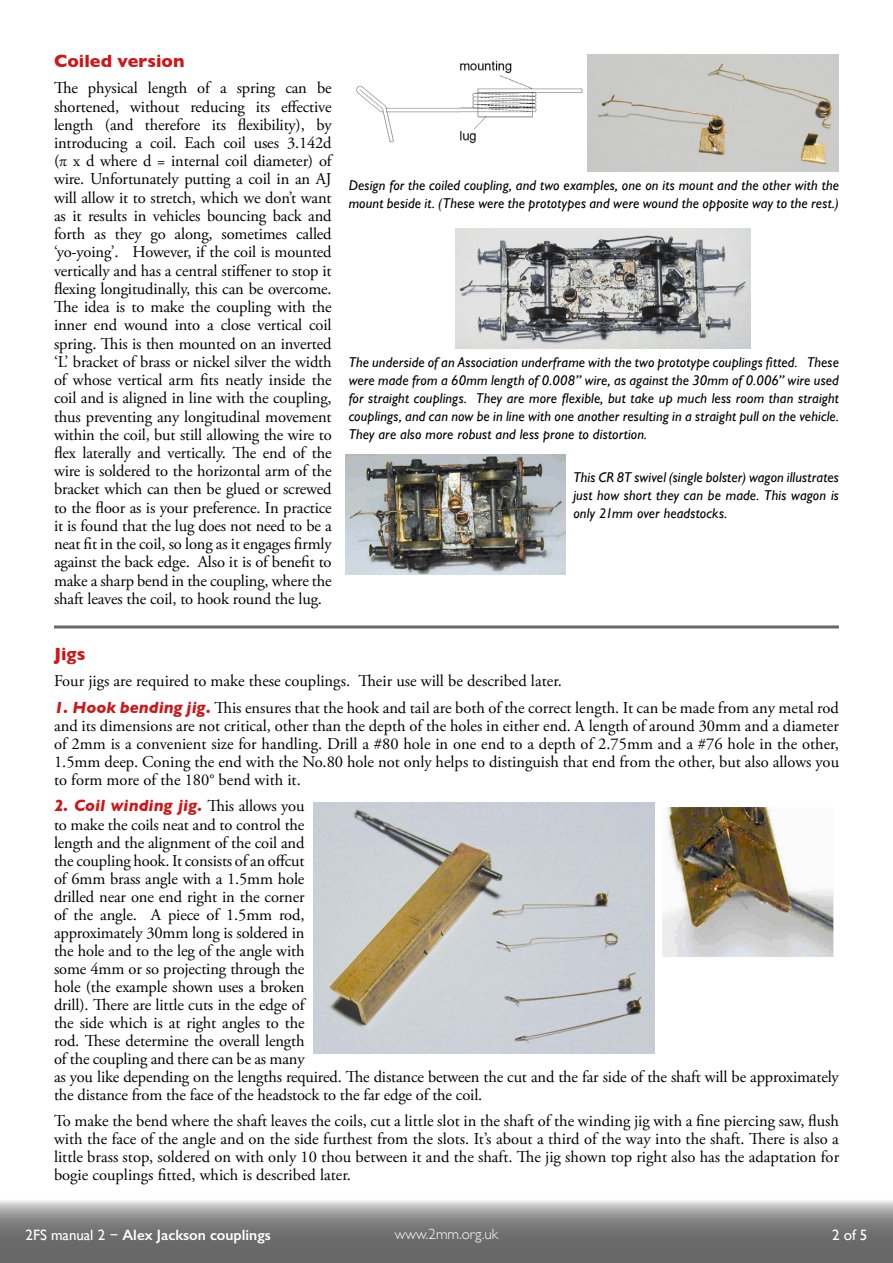
<style>
.page{position:relative;width:893px;height:1263px;background:#fff}
.page>*{position:absolute;margin:0;border:0;box-sizing:border-box;transform-origin:0 0}
.t1{font:700 18px "Gill Sans";color:#cd1719}
.t2{font:16.5px/18.3px "Adobe Garamond Pro";letter-spacing:-.01em;color:#000;text-align:justify}
.t3{font:italic 700 16.5px "Gill Sans";color:#cd1719}
.t4{font:600 15px "Gill Sans";color:#fff}
.t5{font:300 15px "Gill Sans";color:#fff}
.t6{font:15px "Gill Sans";color:#fff}
.t7{font:italic 14.25px/18px "Gill Sans";letter-spacing:.01em;color:#000;text-align:justify}
.s1{font-family:"Gill Sans";font-weight:700;font-style:italic;color:#cd1719}
.s2{font-family:"Adobe Garamond Pro";font-weight:400;font-style:normal;color:#000}
.s3{font-weight:400}
.s4{font-weight:400;font-style:italic}
</style>
<div class="page">
<svg style="left:0;top:1200px;width:893px;height:63px;background:#848484"></svg>
<hr style="left:54px;top:625px;width:785px;height:3px;background:#686868">
<img style="left:356px;top:60px;width:227px;height:84px">
<img style="left:587px;top:54px;width:252px;height:118px">
<img style="left:346px;top:454px;width:219px;height:120px">
<img style="left:455px;top:229px;width:295px;height:120px">
<img style="left:313px;top:802px;width:341px;height:251px">
<img style="left:663px;top:807px;width:170px;height:150px">
<p class="t1" style="left:54px;top:46px;width:132px">Coiled version</p>
<p class="t2" style="left:54px;top:79px;width:279px">The physical length of a spring can be shortened, without reducing its effective length (and therefore its flexibility), by introducing a coil. Each coil uses 3.142d (π x d where d = internal coil diameter) of wire. Unfortunately putting a coil in an AJ will allow it to stretch, which we don’t want as it results in vehicles bouncing back and forth as they go along, sometimes called ‘yo-yoing’. However, if the coil is mounted vertically and has a central stiffener to stop it flexing longitudinally, this can be overcome.<br>The idea is to make the coupling with the inner end wound into a close vertical coil spring. This is then mounted on an inverted ‘L’ bracket of brass or nickel silver the width of whose vertical arm fits neatly inside the coil and is aligned in line with the coupling, thus preventing any longitudinal movement within the coil, but still allowing the wire to flex laterally and vertically. The end of the wire is soldered to the horizontal arm of the bracket which can then be glued or screwed to the floor as is your preference. In practice it is found that the lug does not need to be a neat fit in the coil, so long as it engages firmly against the back edge. Also it is of benefit to make a sharp bend in the coupling, where the shaft leaves the coil, to hook round the lug.</p>
<p class="t7" style="left:349px;top:176px;width:492px">Design for the coiled coupling, and two examples, one on its mount and the other with the mount beside it. (These were the prototypes and were wound the opposite way to the rest.)</p>
<p class="t7" style="left:349px;top:353px;width:492px">The underside of an Association underframe with the two prototype couplings fitted. These were made from a 60mm length of 0.008” wire, as against the 30mm of 0.006” wire used for straight couplings. They are more flexible, but take up much less room than straight couplings, and can now be in line with one another resulting in a straight pull on the vehicle.<br>They are also more robust and less prone to distortion.</p>
<p class="t7" style="left:573px;top:468px;width:267px">This CR 8T swivel (single bolster) wagon illustrates just how short they can be made. This wagon is only 21mm over headstocks.</p>
<p class="t1" style="left:54px;top:640px;width:33px">Jigs</p>
<p class="t2" style="left:54px;top:673px;width:509px">Four jigs are required to make these couplings. Their use will be described later.</p>
<p class="t2" style="left:54px;top:699px;width:787px"><span class="s1">1. Hook bending jig.</span> This ensures that the hook and tail are both of the correct length. It can be made from any metal rod and its dimensions are not critical, other than the depth of the holes in either end. A length of around 30mm and a diameter of 2mm is a convenient size for handling. Drill a #80 hole in one end to a depth of 2.75mm and a #76 hole in the other, 1.5mm deep. Coning the end with the No.80 hole not only helps to distinguish that end from the other, but also allows you to form more of the 180° bend with it.</p>
<p class="t3" style="left:54px;top:796px;width:252px">2. Coil winding jig. <span class="s2">This allows you</span></p>
<p class="t2" style="left:54px;top:816px;width:786px;text-align:left">to make the coils neat and to control the<br>length and the alignment of the coil and<br>the coupling hook. It consists of an offcut<br>of 6mm brass angle with a 1.5mm hole<br>drilled near one end right in the corner<br>of the angle. A piece of 1.5mm rod,<br>approximately 30mm long is soldered in<br>the hole and to the leg of the angle with<br>some 4mm or so projecting through the<br>hole (the example shown uses a broken<br>drill). There are little cuts in the edge of<br>the side which is at right angles to the<br>rod. These determine the overall length<br>of the coupling and there can be as many<br>as you like depending on the lengths required. The distance between the cut and the far side of the shaft will be approximately the distance from the face of the headstock to the far edge of the coil.</p>
<p class="t2" style="left:54px;top:1112px;width:787px">To make the bend where the shaft leaves the coils, cut a little slot in the shaft of the winding jig with a fine piercing saw, flush with the face of the angle and on the side furthest from the slots. It’s about a third of the way into the shaft. There is also a little brass stop, soldered on with only 10 thou between it and the shaft. The jig shown top right also has the adaptation for bogie couplings fitted, which is described later.</p>
<p class="t4" style="left:26px;top:1226px;width:247px"><span class="s3">2FS manual 2</span> <span class="s4">−</span> Alex Jackson couplings</p>
<p class="t5" style="left:395px;top:1222px;width:105px">www.2mm.org.uk</p>
<p class="t6" style="left:832px;top:1226px;width:37px">2 of 5</p>
</div>
